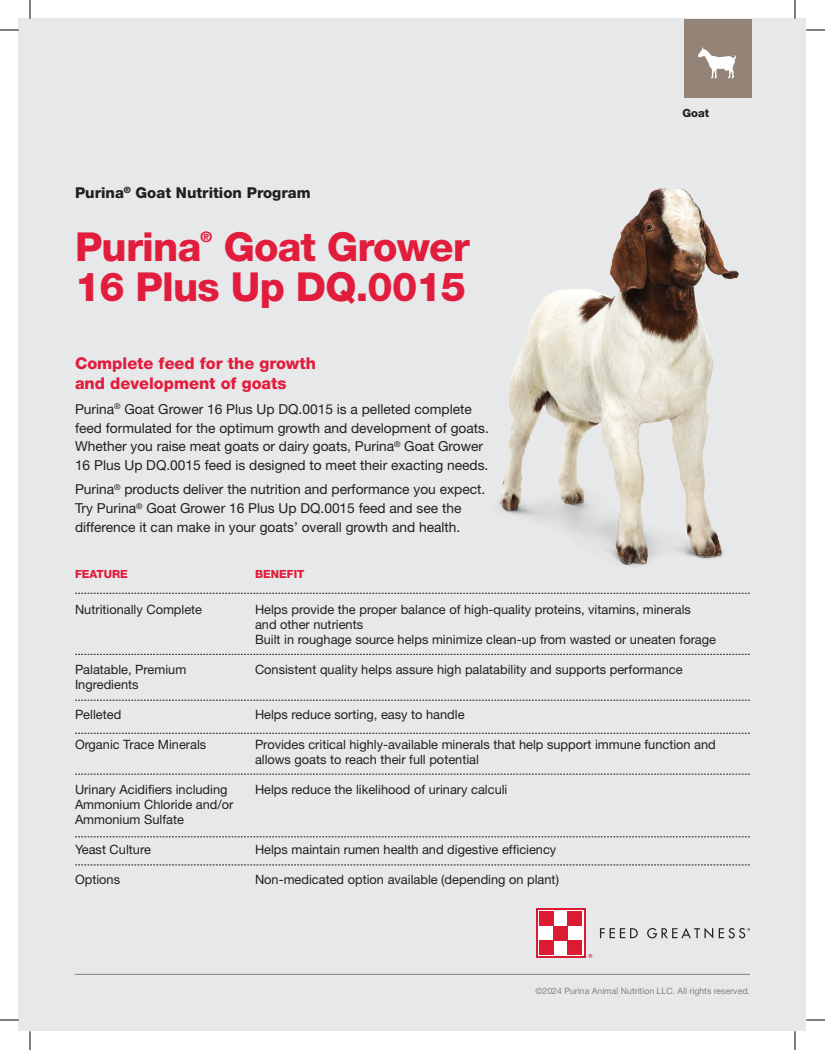
<style>
.page{position:relative;width:825px;height:1050px;background:#fff}
.page>*{position:absolute;margin:0;border:0;box-sizing:border-box;transform-origin:0 0}
.t1{font:800 40px/40px "Helvetica Neue LT Pro";letter-spacing:-.02em;color:#e11c3c;text-align:right}
.t2{font:800 16.25px/20px "Helvetica Neue LT Pro";color:#e11c3c}
.t3{font:800 15px "Helvetica Neue LT Pro";color:#231f20}
.t4{font:800 14.62px "Helvetica Neue LT Pro";color:#e11c3c}
.t5{font:13.75px/18.8px "Helvetica Neue LT Pro";color:#231f20}
.t6{font:12.75px/15px "Helvetica Neue LT Pro";color:#231f20}
.t7{font:800 11.25px "Helvetica Neue LT Pro";color:#e11c3c}
.t8{font:800 11.25px "Helvetica Neue LT Pro";color:#231f20}
.t9{font:8.75px "Helvetica Neue LT Pro";color:#808285}
</style>
<div class="page">
<div style="left:19px;top:19px;width:787px;height:1012px;background:#e7e8e9"></div>
<div style="left:684px;top:19px;width:68px;height:79px;background:#938477"></div>
<svg style="left:698px;top:47px;width:38px;height:31px"></svg>
<svg style="left:600px;top:928px;width:113px;height:11px"></svg>
<div style="left:536px;top:908px;width:50px;height:50px;background:#dc1a32"></div>
<div style="left:538px;top:910px;width:46px;height:46px;background:#fff"></div>
<div style="left:540px;top:912px;width:14px;height:14px;background:#dc1a32"></div>
<div style="left:568px;top:940px;width:14px;height:14px;background:#dc1a32"></div>
<div style="left:540px;top:940px;width:14px;height:14px;background:#dc1a32"></div>
<div style="left:568px;top:912px;width:14px;height:14px;background:#dc1a32"></div>
<div style="left:554px;top:926px;width:14px;height:14px;background:#dc1a32"></div>
<svg style="left:588px;top:954px;width:4px;height:4px"></svg>
<svg style="left:719px;top:928px;width:31px;height:10px"></svg>
<hr style="left:75px;top:974px;width:675px;height:1px;background:#808285">
<svg style="left:75px;top:654px;width:675px;height:1px"></svg>
<svg style="left:75px;top:593px;width:675px;height:1px"></svg>
<svg style="left:75px;top:700px;width:675px;height:1px"></svg>
<svg style="left:75px;top:733px;width:675px;height:1px"></svg>
<svg style="left:75px;top:774px;width:675px;height:1px"></svg>
<svg style="left:75px;top:837px;width:675px;height:1px"></svg>
<svg style="left:75px;top:865px;width:675px;height:1px"></svg>
<img style="left:499px;top:188px;width:240px;height:378px">
<svg style="left:0;top:29px;width:19px;height:2px"></svg>
<svg style="left:806px;top:29px;width:19px;height:2px"></svg>
<svg style="left:0;top:1019px;width:19px;height:2px"></svg>
<svg style="left:806px;top:1019px;width:19px;height:2px"></svg>
<svg style="left:29px;top:0;width:2px;height:19px"></svg>
<svg style="left:29px;top:1031px;width:2px;height:19px"></svg>
<svg style="left:794px;top:0;width:2px;height:19px"></svg>
<svg style="left:794px;top:1031px;width:2px;height:19px"></svg>
<p class="t3" style="left:75px;top:184px;width:237px">Purina<sup>®</sup> Goat Nutrition Program</p>
<h1 class="t1" style="left:75px;top:226px;width:128px">Purina</h1>
<p class="t4" style="left:201px;top:228px;width:13px">®</p>
<h1 class="t1" style="left:75px;top:226px;width:396px">Goat Grower<br>16 Plus Up DQ.0015</h1>
<p class="t2" style="left:75px;top:354px;width:243px">Complete feed for the growth and development of goats</p>
<p class="t5" style="left:75px;top:399px;width:415px">Purina<sup>®</sup> Goat Grower 16 Plus Up DQ.0015 is a pelleted complete feed formulated for the optimum growth and development of goats.<br>Whether you raise meat goats or dairy goats, Purina<sup>®</sup> Goat Grower 16 Plus Up DQ.0015 feed is designed to meet their exacting needs.</p>
<p class="t5" style="left:75px;top:480px;width:412px">Purina<sup>®</sup> products deliver the nutrition and performance you expect.<br>Try Purina<sup>®</sup> Goat Grower 16 Plus Up DQ.0015 feed and see the difference it can make in your goats’ overall growth and health.</p>
<p class="t8" style="left:682px;top:106px;width:28px">Goat</p>
<p class="t7" style="left:75px;top:568px;width:54px">FEATURE</p>
<p class="t6" style="left:75px;top:602px;width:129px">Nutritionally Complete</p>
<p class="t6" style="left:75px;top:662px;width:113px">Palatable, Premium<br>Ingredients</p>
<p class="t6" style="left:75px;top:707px;width:48px">Pelleted</p>
<p class="t6" style="left:75px;top:737px;width:133px">Organic Trace Minerals</p>
<p class="t6" style="left:75px;top:782px;width:160px">Urinary Acidifiers including<br>Ammonium Chloride and/or<br>Ammonium Sulfate</p>
<p class="t6" style="left:75px;top:842px;width:77px">Yeast Culture</p>
<p class="t6" style="left:75px;top:872px;width:47px">Options</p>
<p class="t7" style="left:255px;top:568px;width:51px">BENEFIT</p>
<p class="t6" style="left:255px;top:602px;width:463px">Helps provide the proper balance of high-quality proteins, vitamins, minerals<br>and other nutrients<br>Built in roughage source helps minimize clean-up from wasted or uneaten forage</p>
<p class="t6" style="left:255px;top:662px;width:429px">Consistent quality helps assure high palatability and supports performance</p>
<p class="t6" style="left:255px;top:707px;width:211px">Helps reduce sorting, easy to handle</p>
<p class="t6" style="left:255px;top:737px;width:462px">Provides critical highly-available minerals that help support immune function and allows goats to reach their full potential</p>
<p class="t6" style="left:255px;top:782px;width:254px">Helps reduce the likelihood of urinary calculi</p>
<p class="t6" style="left:255px;top:842px;width:303px">Helps maintain rumen health and digestive efficiency</p>
<p class="t6" style="left:255px;top:872px;width:306px">Non-medicated option available (depending on plant)</p>
<p class="t9" style="left:536px;top:985px;width:216px">©2024 Purina Animal Nutrition LLC. All rights reserved.</p>
</div>
